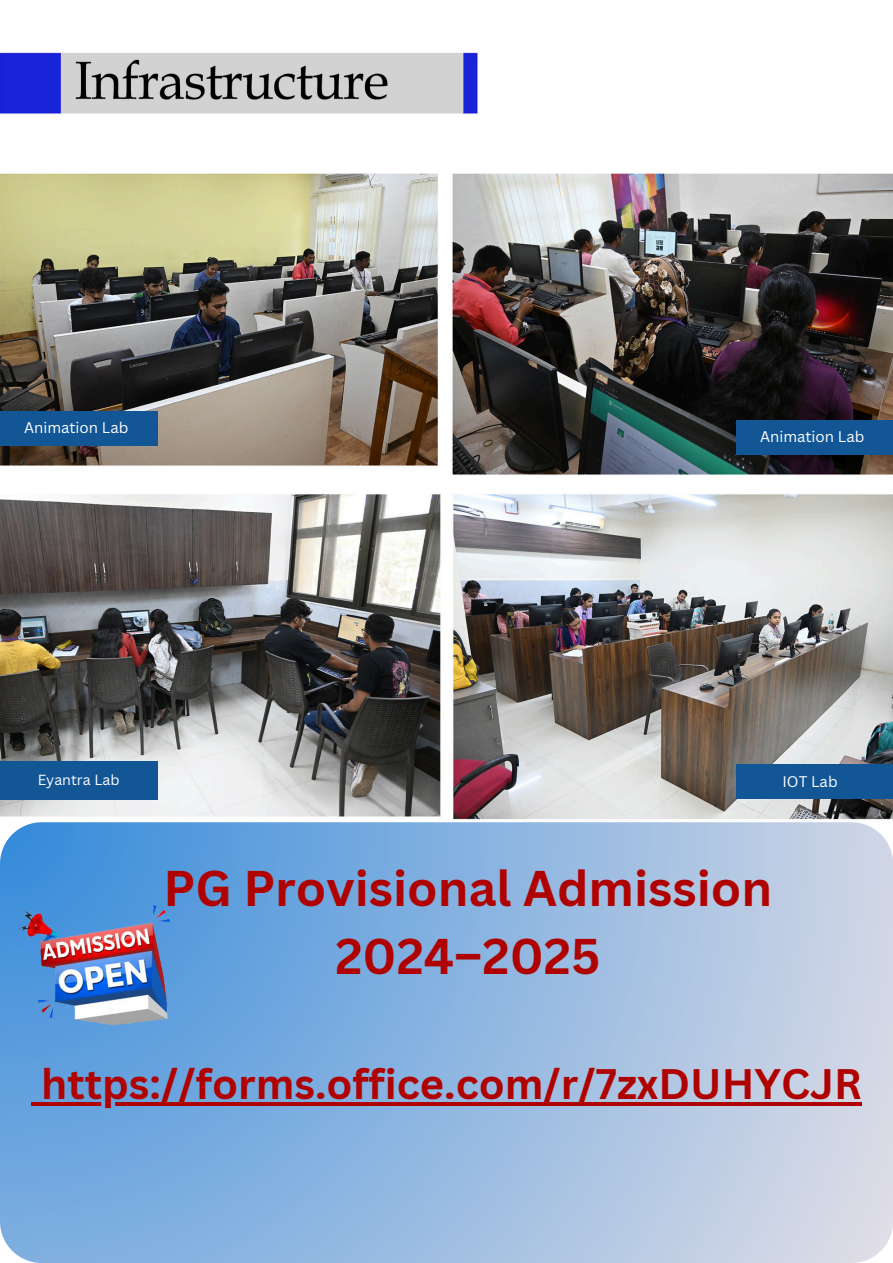
<style>
.page{position:relative;width:893px;height:1263px;background:#fff}
.page>*{position:absolute;margin:0;border:0;box-sizing:border-box;transform-origin:0 0}
.t1{font:700 48.82px/68px "Canva Sans";color:#af0100;text-align:center}
.t2{font:700 41.55px "Canva Sans";color:#af0100}
.t3{font:15px "Canva Sans";color:#fff}
.t4{font:14.25px "Canva Sans";color:#fff}
</style>
<div class="page">
<img style="left:0;top:52px;width:893px;height:768px">
<div style="left:0;top:411px;width:157px;height:35px;background:#125696"></div>
<div style="left:736px;top:420px;width:157px;height:35px;background:#125696"></div>
<div style="left:736px;top:764px;width:157px;height:35px;background:#125696"></div>
<div style="left:0;top:761px;width:157px;height:38px;background:#125696"></div>
<svg style="left:0;top:822px;width:893px;height:441px;background:#96b9e1"></svg>
<svg style="left:31px;top:1101px;width:10px;height:4px"></svg>
<svg style="left:41px;top:1101px;width:821px;height:4px;background:#a7303b"></svg>
<img style="left:0;top:871px;width:187px;height:187px">
<p class="t3" style="left:24px;top:417px;width:106px">Animation Lab</p>
<p class="t3" style="left:760px;top:426px;width:106px">Animation Lab</p>
<p class="t4" style="left:38px;top:770px;width:83px">Eyantra Lab</p>
<p class="t3" style="left:782px;top:771px;width:57px">IOT Lab</p>
<h2 class="t1" style="left:164px;top:852px;width:610px">PG Provisional Admission<br>2024–2025</h2>
<p class="t2" style="left:41px;top:1055px;width:822px">https://forms.office.com/r/7zxDUHYCJR</p>
</div>
